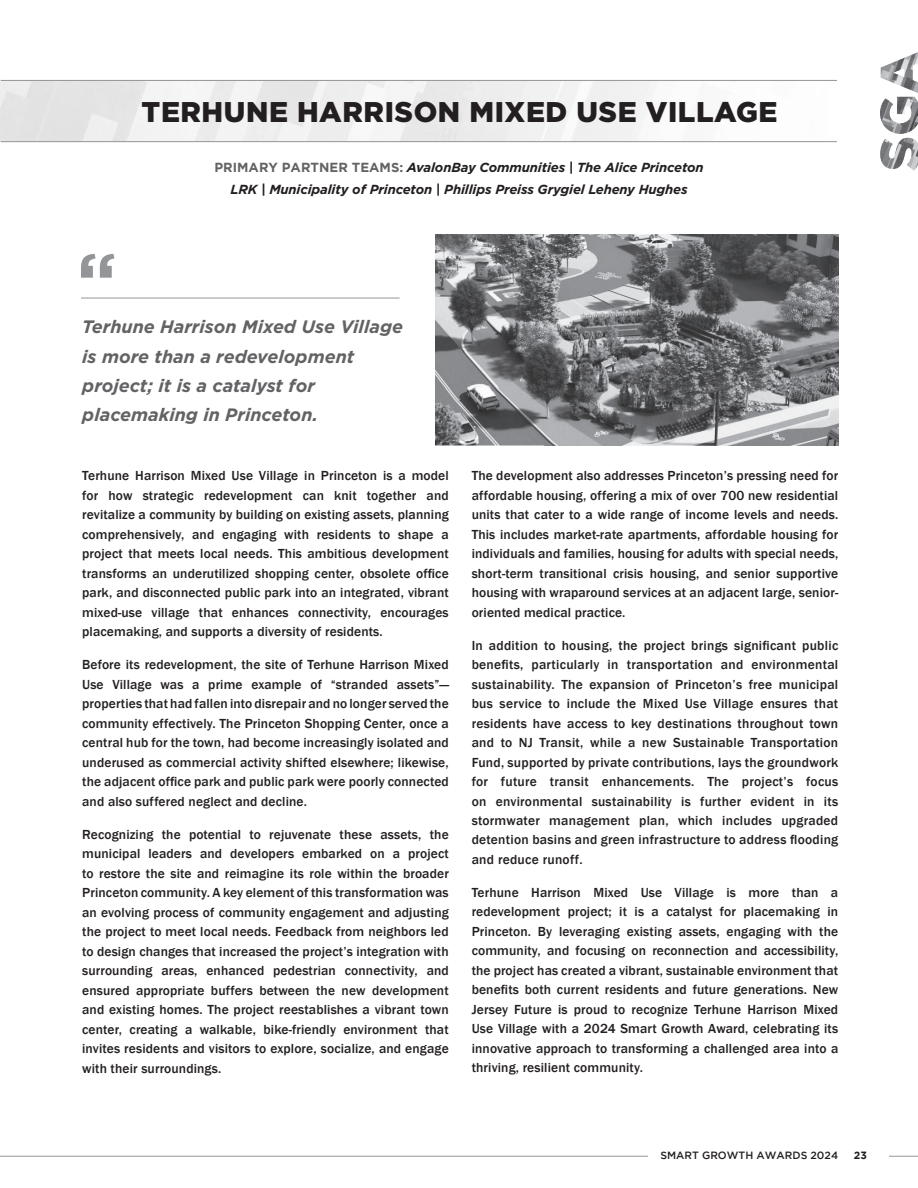
<style>
.page{position:relative;width:918px;height:1188px;background:#fff}
.page>*{position:absolute;margin:0;border:0;box-sizing:border-box;transform-origin:0 0}
.t1{font:900 28.5px "Gotham";letter-spacing:.02em;color:#231f20}
.t2{font:italic 700 18px/29.4px "Gotham";color:#636366}
.t3{font:500 13.5px/19.5px "Franklin Gothic";letter-spacing:.01em;color:#231f20;text-align:justify}
.t4{font:italic 700 13.2px/22.5px "Gotham";letter-spacing:-.01em;color:#231f20;text-align:center}
.t5{font:500 10.5px "Gotham";color:#231f20}
.t6{font:700 10.5px "Gotham";color:#231f20}
.s1{font-style:normal;color:#636366}
</style>
<div class="page">
<hr style="left:1px;top:80px;width:836px;height:1px;background:#939598">
<hr style="left:1px;top:141px;width:836px;height:1px;background:#939598">
<img style="left:881px;top:52px;width:37px;height:119px">
<img style="left:435px;top:235px;width:403px;height:211px">
<svg style="left:81px;top:254px;width:33px;height:24px"></svg>
<hr style="left:81px;top:298px;width:319px;height:1px;background:#939598">
<hr style="left:0;top:1156px;width:918px;height:1px;background:#939598">
<div style="left:855px;top:1141px;width:34px;height:32px;background:#fff"></div>
<div style="left:800px;top:1151px;width:67px;height:22px;background:#fff"></div>
<div style="left:648px;top:1151px;width:190px;height:17px;background:#fff"></div>
<h1 class="t1" style="left:142px;top:95px;width:637px">TERHUNE HARRISON MIXED USE VILLAGE</h1>
<p class="t4" style="left:214px;top:155px;width:491px"><span class="s1">PRIMARY PARTNER TEAMS:</span> AvalonBay Communities | The Alice Princeton<br>LRK | Municipality of Princeton | Phillips Preiss Grygiel Leheny Hughes</p>
<h2 class="t2" style="left:82px;top:312px;width:322px">Terhune Harrison Mixed Use Village is more than a redevelopment project; it is a catalyst for placemaking in Princeton.</h2>
<p class="t3" style="left:82px;top:466px;width:368px">Terhune Harrison Mixed Use Village in Princeton is a model for how strategic redevelopment can knit together and revitalize a community by building on existing assets, planning comprehensively, and engaging with residents to shape a project that meets local needs. This ambitious development transforms an underutilized shopping center, obsolete office park, and disconnected public park into an integrated, vibrant mixed-use village that enhances connectivity, encourages placemaking, and supports a diversity of residents.</p>
<p class="t3" style="left:82px;top:655px;width:368px">Before its redevelopment, the site of Terhune Harrison Mixed Use Village was a prime example of “stranded assets”— properties that had fallen into disrepair and no longer served the community effectively. The Princeton Shopping Center, once a central hub for the town, had become increasingly isolated and underused as commercial activity shifted elsewhere; likewise, the adjacent office park and public park were poorly connected and also suffered neglect and decline.</p>
<p class="t3" style="left:82px;top:825px;width:368px">Recognizing the potential to rejuvenate these assets, the municipal leaders and developers embarked on a project to restore the site and reimagine its role within the broader Princeton community. A key element of this transformation was an evolving process of community engagement and adjusting the project to meet local needs. Feedback from neighbors led to design changes that increased the project’s integration with surrounding areas, enhanced pedestrian connectivity, and ensured appropriate buffers between the new development and existing homes. The project reestablishes a vibrant town center, creating a walkable, bike-friendly environment that invites residents and visitors to explore, socialize, and engage with their surroundings.</p>
<p class="t3" style="left:472px;top:466px;width:368px">The development also addresses Princeton’s pressing need for affordable housing, offering a mix of over 700 new residential units that cater to a wide range of income levels and needs.<br>This includes market-rate apartments, affordable housing for individuals and families, housing for adults with special needs, short-term transitional crisis housing, and senior supportive housing with wraparound services at an adjacent large, senior&shy;oriented medical practice.</p>
<p class="t3" style="left:472px;top:635px;width:368px">In addition to housing, the project brings significant public benefits, particularly in transportation and environmental sustainability. The expansion of Princeton’s free municipal bus service to include the Mixed Use Village ensures that residents have access to key destinations throughout town and to NJ Transit, while a new Sustainable Transportation Fund, supported by private contributions, lays the groundwork for future transit enhancements. The project’s focus on environmental sustainability is further evident in its stormwater management plan, which includes upgraded detention basins and green infrastructure to address flooding and reduce runoff.</p>
<p class="t3" style="left:472px;top:883px;width:368px">Terhune Harrison Mixed Use Village is more than a redevelopment project; it is a catalyst for placemaking in Princeton. By leveraging existing assets, engaging with the community, and focusing on reconnection and accessibility, the project has created a vibrant, sustainable environment that benefits both current residents and future generations. New Jersey Future is proud to recognize Terhune Harrison Mixed Use Village with a 2024 Smart Growth Award, celebrating its innovative approach to transforming a challenged area into a thriving, resilient community.</p>
<p class="t5" style="left:660px;top:1149px;width:179px">SMART GROWTH AWARDS 2024</p>
<p class="t6" style="left:854px;top:1149px;width:15px">23</p>
</div>
